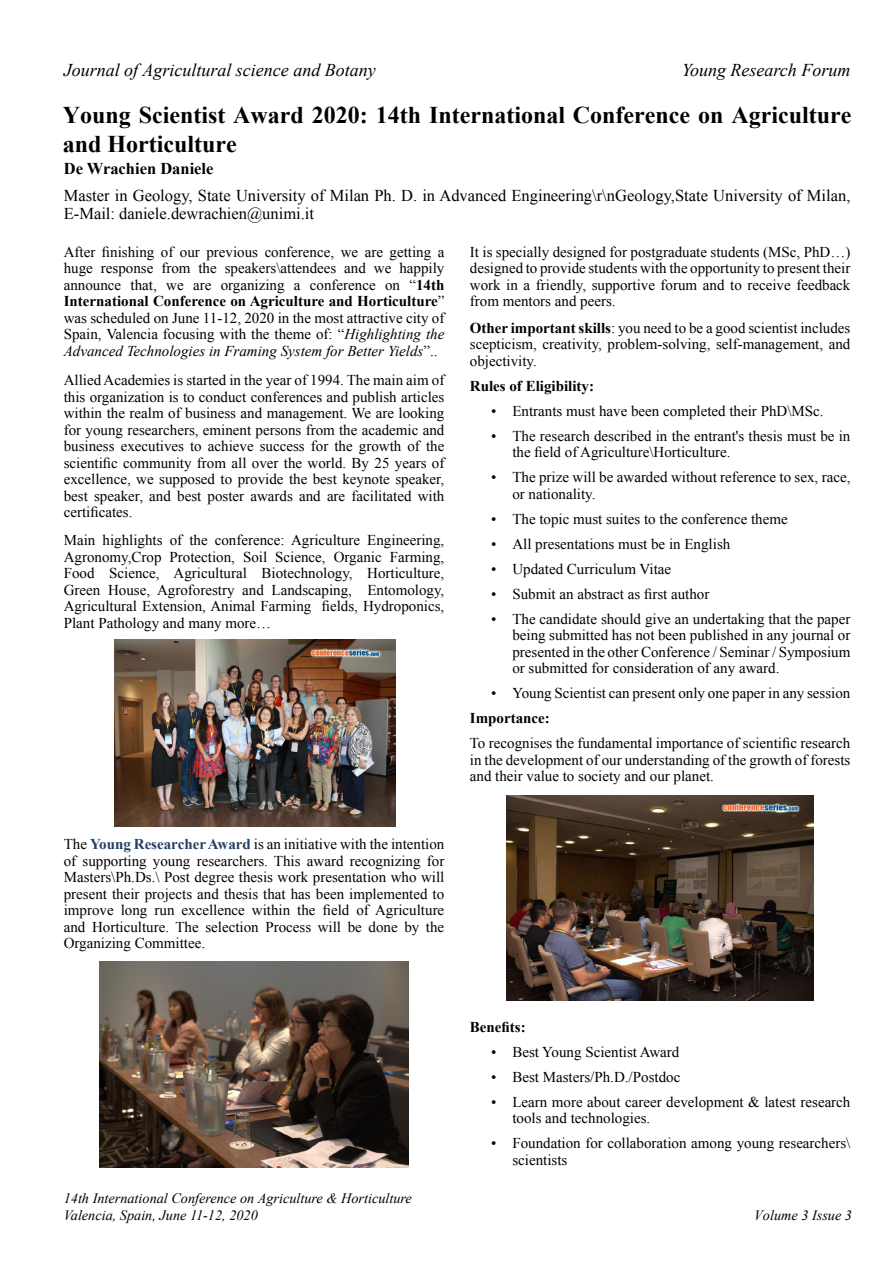
<style>
.page{position:relative;width:893px;height:1263px;background:#fff}
.page>*{position:absolute;margin:0;border:0;box-sizing:border-box;transform-origin:0 0}
.t1{font:700 24px/28.8px "Times New Roman";color:#000}
.t2{font:italic 18px "Times New Roman";color:#000}
.t3{font:16.5px/18px "Times New Roman";color:#000}
.t4{font:700 16.5px "Times New Roman";color:#000}
.t5{font:15px/16.5px "Times New Roman";color:#000;text-align:justify}
.t6{font:700 15px "Times New Roman";color:#000}
.t7{font:italic 14.25px/17.1px "Times New Roman";color:#000}
.s1{font-weight:700}
.s2{font-style:italic}
.s3{font-weight:700;color:#244061}
</style>
<div class="page">
<img style="left:115px;top:639px;width:280px;height:187px">
<img style="left:99px;top:961px;width:310px;height:207px">
<img style="left:507px;top:796px;width:307px;height:204px">
<p class="t2" style="left:64px;top:58px;width:314px">Journal of Agricultural science and Botany</p>
<p class="t2" style="left:682px;top:58px;width:170px">Young Research Forum</p>
<h1 class="t1" style="left:63px;top:100px;width:790px">Young Scientist Award 2020: 14th International Conference on Agriculture and Horticulture</h1>
<p class="t4" style="left:64px;top:157px;width:151px">De Wrachien Daniele</p>
<p class="t3" style="left:64px;top:186px;width:788px">Master in Geology, State University of Milan Ph. D. in Advanced Engineering\r\nGeology,State University of Milan,<br>E-Mail: daniele.dewrachien@unimi.it</p>
<p class="t5" style="left:64px;top:243px;width:382px">After finishing of our previous conference, we are getting a huge response from the speakers\attendees and we happily announce that, we are organizing a conference on “<span class="s1">14th International Conference on Agriculture and Horticulture</span>” was scheduled on June 11-12, 2020 in the most attractive city of Spain, Valencia focusing with the theme of: “<span class="s2">Highlighting the Advanced Technologies in Framing System for Better Yields</span>”..</p>
<p class="t5" style="left:64px;top:372px;width:382px">Allied Academies is started in the year of 1994. The main aim of this organization is to conduct conferences and publish articles within the realm of business and management. We are looking for young researchers, eminent persons from the academic and business executives to achieve success for the growth of the scientific community from all over the world. By 25 years of excellence, we supposed to provide the best keynote speaker, best speaker, and best poster awards and are facilitated with certificates.</p>
<p class="t5" style="left:64px;top:532px;width:382px">Main highlights of the conference: Agriculture Engineering, Agronomy,Crop Protection, Soil Science, Organic Farming, Food Science, Agricultural Biotechnology, Horticulture, Green House, Agroforestry and Landscaping, Entomology, Agricultural Extension, Animal Farming fields, Hydroponics, Plant Pathology and many more…</p>
<p class="t5" style="left:470px;top:243px;width:382px">It is specially designed for postgraduate students (MSc, PhD…) designed to provide students with the opportunity to present their work in a friendly, supportive forum and to receive feedback from mentors and peers.</p>
<p class="t5" style="left:470px;top:319px;width:382px"><span class="s1">Other important skills</span>: you need to be a good scientist includes scepticism, creativity, problem-solving, self-management, and objectivity.</p>
<p class="t6" style="left:470px;top:375px;width:126px">Rules of Eligibility:</p>
<p class="t5" style="left:491px;top:402px;width:334px">• Entrants must have been completed their PhD\MSc.</p>
<p class="t5" style="left:512px;top:427px;width:340px;text-indent:-21px">• The research described in the entrant's thesis must be in the field of Agriculture\Horticulture.</p>
<p class="t5" style="left:512px;top:469px;width:340px;text-indent:-21px">• The prize will be awarded without reference to sex, race, or nationality.</p>
<p class="t5" style="left:491px;top:510px;width:298px">• The topic must suites to the conference theme</p>
<p class="t5" style="left:491px;top:535px;width:241px">• All presentations must be in English</p>
<p class="t5" style="left:491px;top:560px;width:182px">• Updated Curriculum Vitae</p>
<p class="t5" style="left:491px;top:585px;width:220px">• Submit an abstract as first author</p>
<p class="t5" style="left:512px;top:610px;width:340px;text-indent:-21px">• The candidate should give an undertaking that the paper being submitted has not been published in any journal or presented in the other Conference / Seminar / Symposium or submitted for consideration of any award.</p>
<p class="t5" style="left:491px;top:685px;width:361px">• Young Scientist can present only one paper in any session</p>
<p class="t6" style="left:470px;top:708px;width:81px">Importance:</p>
<p class="t5" style="left:470px;top:735px;width:382px">To recognises the fundamental importance of scientific research in the development of our understanding of the growth of forests and their value to society and our planet.</p>
<p class="t5" style="left:64px;top:836px;width:382px">The <span class="s3">Young Researcher Award</span> is an initiative with the intention of supporting young researchers. This award recognizing for Masters\Ph.Ds.\ Post degree thesis work presentation who will present their projects and thesis that has been implemented to improve long run excellence within the field of Agriculture and Horticulture. The selection Process will be done by the Organizing Committee.</p>
<p class="t7" style="left:64px;top:1190px;width:350px">14th International Conference on Agriculture &amp; Horticulture<br>Valencia, Spain, June 11-12, 2020</p>
<p class="t6" style="left:470px;top:1016px;width:57px">Benefits:</p>
<p class="t5" style="left:491px;top:1043px;width:190px">• Best Young Scientist Award</p>
<p class="t5" style="left:491px;top:1068px;width:191px">• Best Masters/Ph.D./Postdoc</p>
<p class="t5" style="left:512px;top:1093px;width:340px;text-indent:-21px">• Learn more about career development &amp; latest research tools and technologies.</p>
<p class="t5" style="left:512px;top:1135px;width:340px;text-indent:-21px">• Foundation for collaboration among young researchers\ scientists</p>
<p class="t7" style="left:754px;top:1207px;width:99px">Volume 3 Issue 3</p>
</div>
